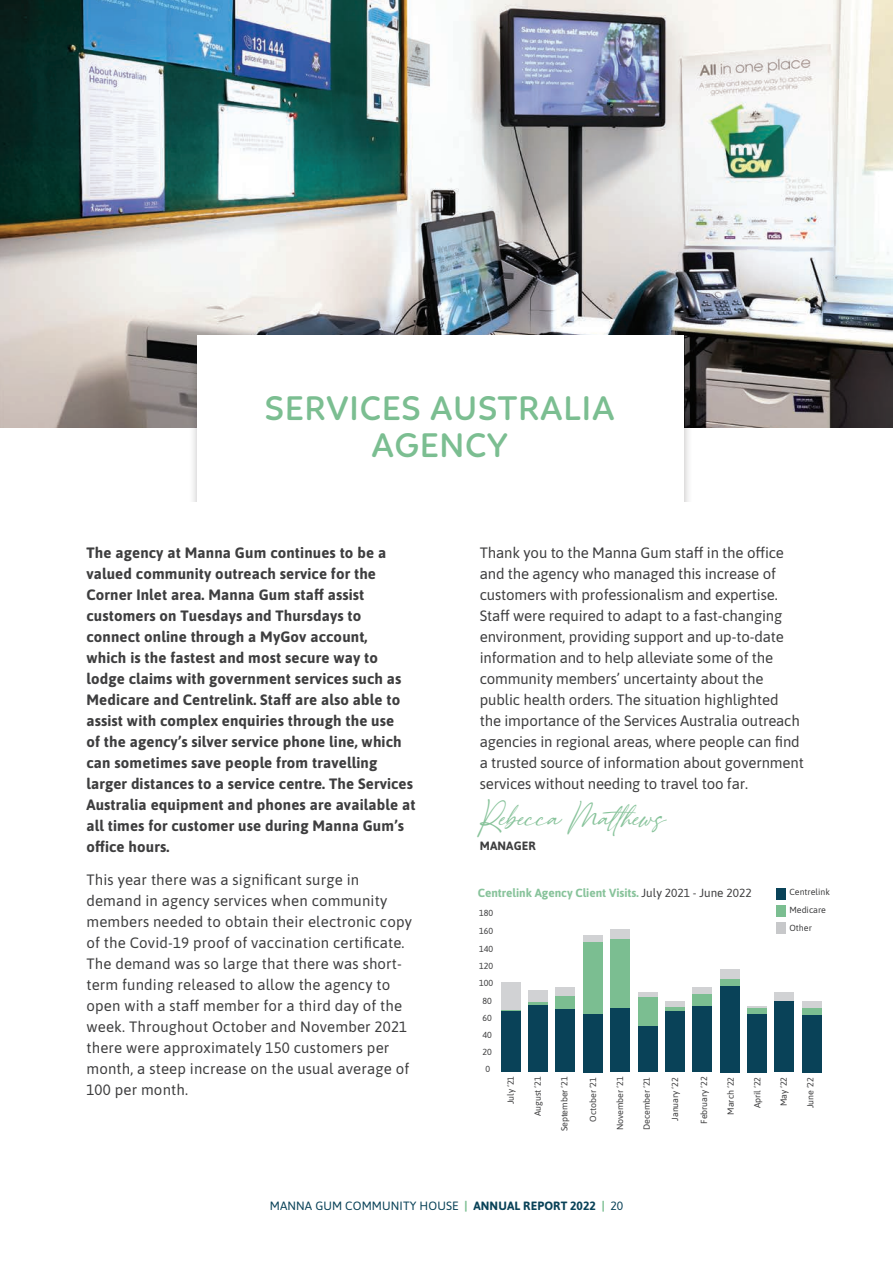
<style>
.page{position:relative;width:893px;height:1263px;background:#fff}
.page>*{position:absolute;margin:0;border:0;box-sizing:border-box;transform-origin:0 0}
.t1{font:36px "Girl Boss Slant";color:#88c39b}
.t2{font:600 34.95px/37.5px "Linotte";letter-spacing:.015em;color:#7bbe91;text-align:center}
.t3{font:700 15px/21px "Asap";letter-spacing:.01em;color:#3e3e3f}
.t4{font:15px/21px "Asap";letter-spacing:-.01em;color:#3e3e3f}
.t5{font:15px/21px "Asap";letter-spacing:.01em;color:#3e3e3f}
.t6{font:12px "Asap";letter-spacing:.01em;color:#094258}
.t7{font:700 12px "Asap";letter-spacing:.01em;color:#3e3e3f}
.t8{font:700 11.7px "Asap";color:#88c39b}
.t9{font:8.85px/17.2px "Asap";letter-spacing:-.01em;color:#3e3e3f;text-align:center}
.s1{font-weight:400;color:#3e3e3f}
.s2{font-weight:700;color:#7bbe91}
.s3{font-weight:700}
</style>
<div class="page">
<img style="left:0;top:0;width:893px;height:428px">
<div style="left:188px;top:343px;width:505px;height:193px;background:#231f20;opacity:.3"></div>
<div style="left:197px;top:335px;width:486px;height:174px;background:#fff"></div>
<div style="left:16px;top:502px;width:877px;height:379px;background:#fff"></div>
<div style="left:501px;top:982px;width:20px;height:28px;background:#d1d2d4"></div>
<div style="left:528px;top:990px;width:20px;height:12px;background:#d1d2d4"></div>
<div style="left:556px;top:987px;width:19px;height:9px;background:#d1d2d4"></div>
<div style="left:583px;top:936px;width:20px;height:7px;background:#d1d2d4"></div>
<div style="left:610px;top:929px;width:20px;height:10px;background:#d1d2d4"></div>
<div style="left:638px;top:992px;width:19px;height:5px;background:#d1d2d4"></div>
<div style="left:665px;top:1002px;width:20px;height:5px;background:#d1d2d4"></div>
<div style="left:692px;top:988px;width:20px;height:7px;background:#d1d2d4"></div>
<div style="left:720px;top:969px;width:19px;height:11px;background:#d1d2d4"></div>
<hr style="left:747px;top:1006px;width:20px;height:3px;background:#d1d2d4">
<div style="left:774px;top:992px;width:20px;height:10px;background:#d1d2d4"></div>
<div style="left:802px;top:1001px;width:20px;height:8px;background:#d1d2d4"></div>
<svg style="left:501px;top:1010px;width:20px;height:1px"></svg>
<hr style="left:528px;top:1002px;width:20px;height:3px;background:#7bbe91">
<div style="left:556px;top:996px;width:19px;height:14px;background:#7bbe91"></div>
<div style="left:583px;top:943px;width:20px;height:71px;background:#7bbe91"></div>
<div style="left:610px;top:939px;width:20px;height:70px;background:#7bbe91"></div>
<div style="left:638px;top:997px;width:19px;height:29px;background:#7bbe91"></div>
<hr style="left:665px;top:1007px;width:20px;height:4px;background:#7bbe91">
<div style="left:692px;top:995px;width:20px;height:11px;background:#7bbe91"></div>
<div style="left:720px;top:980px;width:19px;height:6px;background:#7bbe91"></div>
<div style="left:747px;top:1009px;width:20px;height:5px;background:#7bbe91"></div>
<div style="left:802px;top:1009px;width:20px;height:6px;background:#7bbe91"></div>
<div style="left:501px;top:1011px;width:20px;height:61px;background:#094258"></div>
<div style="left:528px;top:1005px;width:20px;height:67px;background:#094258"></div>
<div style="left:556px;top:1010px;width:19px;height:62px;background:#094258"></div>
<div style="left:583px;top:1014px;width:20px;height:58px;background:#094258"></div>
<div style="left:610px;top:1009px;width:20px;height:63px;background:#094258"></div>
<div style="left:638px;top:1026px;width:19px;height:46px;background:#094258"></div>
<div style="left:665px;top:1011px;width:20px;height:61px;background:#094258"></div>
<div style="left:692px;top:1006px;width:20px;height:66px;background:#094258"></div>
<div style="left:720px;top:986px;width:19px;height:86px;background:#094258"></div>
<div style="left:747px;top:1014px;width:20px;height:58px;background:#094258"></div>
<div style="left:774px;top:1002px;width:20px;height:70px;background:#094258"></div>
<div style="left:802px;top:1015px;width:20px;height:57px;background:#094258"></div>
<div style="left:776px;top:888px;width:9px;height:11px;background:#094258"></div>
<div style="left:776px;top:906px;width:9px;height:11px;background:#7bbe91"></div>
<div style="left:776px;top:923px;width:9px;height:11px;background:#c7c8ca"></div>
<h2 class="t2" style="left:264px;top:389px;width:352px">SERVICES AUSTRALIA<br>AGENCY</h2>
<p class="t3" style="left:86px;top:541px;width:331px">The agency at Manna Gum continues to be a valued community outreach service for the Corner Inlet area. Manna Gum staff assist customers on Tuesdays and Thursdays to connect online through a MyGov account,<br>which is the fastest and most secure way to lodge claims with government services such as Medicare and Centrelink. Staff are also able to assist with complex enquiries through the use<br>of the agency’s silver service phone line, which can sometimes save people from travelling larger distances to a service centre. The Services Australia equipment and phones are available at all times for customer use during Manna Gum’s office hours.</p>
<p class="t5" style="left:86px;top:869px;width:327px">This year there was a significant surge in demand in agency services when community members needed to obtain their electronic copy of the Covid-19 proof of vaccination certificate.<br>The demand was so large that there was short&shy;term funding released to allow the agency to open with a staff member for a third day of the week. Throughout October and November 2021 there were approximately 150 customers per month, a steep increase on the usual average of 100 per month.</p>
<p class="t4" style="left:480px;top:541px;width:325px">Thank you to the Manna Gum staff in the office and the agency who managed this increase of customers with professionalism and expertise.<br>Staff were required to adapt to a fast-changing environment, providing support and up-to-date information and to help alleviate some of the community members’ uncertainty about the public health orders. The situation highlighted<br>the importance of the Services Australia outreach agencies in regional areas, where people can find a trusted source of information about government services without needing to travel too far.</p>
<h1 class="t1" style="left:480px;top:793px;width:186px">Rebecca Matthews</h1>
<p class="t7" style="left:480px;top:838px;width:58px">MANAGER</p>
<p class="t8" style="left:478px;top:884px;width:275px">Centrelink Agency Client Visits. <span class="s1">July 2021 - June 2022</span></p>
<p class="t9" style="left:789px;top:883px;width:42px;line-height:17.7px;text-align:left">Centrelink<br>Medicare<br>Other</p>
<p class="t9" style="left:479px;top:904px;width:16px">180</p>
<p class="t9" style="left:479px;top:922px;width:16px">160</p>
<p class="t9" style="left:479px;top:940px;width:16px">140</p>
<p class="t9" style="left:479px;top:957px;width:16px">120<br>100<br>80<br>60<br>40<br>20<br>0</p>
<p class="t9" style="left:502px;top:1104px;width:30px;rotate:-90deg">July ‘21</p>
<p class="t9" style="left:529px;top:1116px;width:41px;rotate:-90deg">August ‘21</p>
<p class="t9" style="left:555px;top:1131px;width:56px;rotate:-90deg">September ‘21</p>
<p class="t9" style="left:584px;top:1121px;width:46px;rotate:-90deg">October ‘21</p>
<p class="t9" style="left:611px;top:1130px;width:55px;rotate:-90deg">November ‘21</p>
<p class="t9" style="left:638px;top:1130px;width:54px;rotate:-90deg">December ‘21</p>
<p class="t9" style="left:666px;top:1120px;width:45px;rotate:-90deg">January ‘22</p>
<p class="t9" style="left:695px;top:1124px;width:49px;rotate:-90deg">February ‘22</p>
<p class="t9" style="left:722px;top:1115px;width:39px;rotate:-90deg">March ‘22</p>
<p class="t9" style="left:748px;top:1108px;width:33px;rotate:-90deg">April ‘22</p>
<p class="t9" style="left:775px;top:1106px;width:31px;rotate:-90deg">May ‘22</p>
<p class="t9" style="left:801px;top:1108px;width:33px;rotate:-90deg">June ‘22</p>
<p class="t6" style="left:270px;top:1198px;width:355px">MANNA GUM COMMUNITY HOUSE <span class="s2">|</span> <span class="s3">ANNUAL REPORT 2022</span> <span class="s2">|</span> 20</p>
</div>
